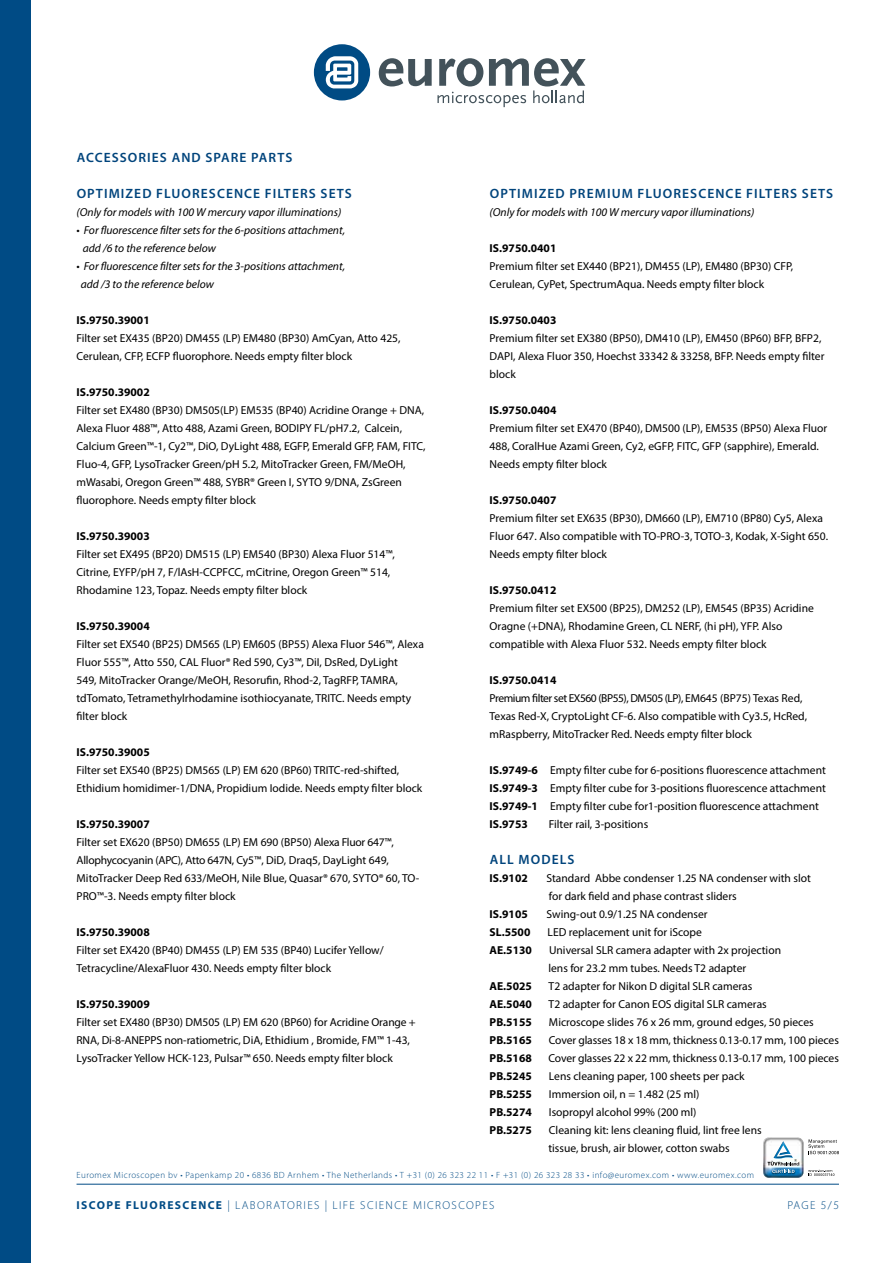
<style>
.page{position:relative;width:893px;height:1263px;background:#fff}
.page>*{position:absolute;margin:0;border:0;box-sizing:border-box;transform-origin:0 0}
.t1{font:600 13.5px "Myriad Pro";letter-spacing:.08em;color:#00447c}
.t2{font:11.55px/18px "Myriad Pro";color:#000}
.t3{font:700 11.55px "Myriad Pro";color:#000}
.t4{font:italic 11.55px/18px "Myriad Pro";color:#000}
.t5{font:300 11.55px "Myriad Pro";letter-spacing:.12em;color:#004b85}
.t6{font:300 9px "Myriad Pro";letter-spacing:.05em;color:#004b85}
.s1{font-weight:700}
</style>
<div class="page">
<div style="left:0;top:0;width:30px;height:1263px;background:#004b85"></div>
<svg style="left:314px;top:44px;width:56px;height:56px"></svg>
<svg style="left:379px;top:58px;width:207px;height:49px"></svg>
<svg style="left:763px;top:1137px;width:76px;height:41px"></svg>
<hr style="left:77px;top:1184px;width:762px;height:1px;background:#004b85">
<p class="t1" style="left:77px;top:149px;width:217px">ACCESSORIES AND SPARE PARTS</p>
<p class="t1" style="left:77px;top:185px;width:20px">OPTIMIZEDFLUORESCENCEFILTERSSETS</p>
<p class="t4" style="left:77px;top:203px;width:266px">(Only for models with 100 W mercury vapor illuminations)</p>
<p class="t4" style="left:83px;top:221px;width:264px;text-indent:-6px">• For fluorescence filter sets for the 6-positions attachment, add /6 to the reference below</p>
<p class="t4" style="left:81px;top:257px;width:266px;text-indent:-4px">• For fluorescence filter sets for the 3-positions attachment, add /3 to the reference below</p>
<p class="t3" style="left:77px;top:313px;width:75px">IS.9750.39001</p>
<p class="t2" style="left:77px;top:329px;width:326px">Filter set EX435 (BP20) DM455 (LP) EM480 (BP30) AmCyan, Atto 425,<br>Cerulean, CFP, ECFP fluorophore. Needs empty filter block</p>
<p class="t3" style="left:77px;top:385px;width:75px">IS.9750.39002</p>
<p class="t2" style="left:77px;top:401px;width:351px">Filter set EX480 (BP30) DM505(LP) EM535 (BP40) Acridine Orange + DNA, Alexa Fluor 488™, Atto 488, Azami Green, BODIPY FL/pH7.2, Calcein, Calcium Green™-1, Cy2™, DiO, DyLight 488, EGFP, Emerald GFP, FAM, FITC, Fluo-4, GFP, LysoTracker Green/pH 5.2, MitoTracker Green, FM/MeOH, mWasabi, Oregon Green™ 488, SYBR® Green I, SYTO 9/DNA, ZsGreen fluorophore. Needs empty filter block</p>
<p class="t3" style="left:77px;top:529px;width:75px">IS.9750.39003</p>
<p class="t2" style="left:77px;top:545px;width:320px">Filter set EX495 (BP20) DM515 (LP) EM540 (BP30) Alexa Fluor 514™,<br>Citrine, EYFP/pH 7, F/lAsH-CCPFCC, mCitrine, Oregon Green™ 514,<br>Rhodamine 123, Topaz. Needs empty filter block</p>
<p class="t3" style="left:77px;top:619px;width:75px">IS.9750.39004</p>
<p class="t2" style="left:77px;top:635px;width:349px">Filter set EX540 (BP25) DM565 (LP) EM605 (BP55) Alexa Fluor 546™, Alexa Fluor 555™, Atto 550, CAL Fluor® Red 590, Cy3™, DiI, DsRed, DyLight<br>549, MitoTracker Orange/MeOH, Resorufin, Rhod-2, TagRFP, TAMRA, tdTomato, Tetramethylrhodamine isothiocyanate, TRITC. Needs empty filter block</p>
<p class="t3" style="left:77px;top:744px;width:75px">IS.9750.39005</p>
<p class="t2" style="left:77px;top:761px;width:347px">Filter set EX540 (BP25) DM565 (LP) EM 620 (BP60) TRITC-red-shifted,<br>Ethidium homidimer-1/DNA, Propidium Iodide. Needs empty filter block</p>
<p class="t3" style="left:77px;top:816px;width:75px">IS.9750.39007</p>
<p class="t2" style="left:77px;top:833px;width:344px">Filter set EX620 (BP50) DM655 (LP) EM 690 (BP50) Alexa Fluor 647™, Allophycocyanin (APC), Atto 647N, Cy5™, DiD, Draq5, DayLight 649, MitoTracker Deep Red 633/MeOH, Nile Blue, Quasar® 670, SYTO® 60, TO-PRO™-3. Needs empty filter block</p>
<p class="t3" style="left:77px;top:924px;width:75px">IS.9750.39008</p>
<p class="t2" style="left:77px;top:941px;width:309px">Filter set EX420 (BP40) DM455 (LP) EM 535 (BP40) Lucifer Yellow/<br>Tetracycline/AlexaFluor 430. Needs empty filter block</p>
<p class="t3" style="left:77px;top:996px;width:75px">IS.9750.39009</p>
<p class="t2" style="left:77px;top:1013px;width:341px">Filter set EX480 (BP30) DM505 (LP) EM 620 (BP60) for Acridine Orange +<br>RNA, Di-8-ANEPPS non-ratiometric, DiA, Ethidium , Bromide, FM™ 1-43,<br>LysoTracker Yellow HCK-123, Pulsar™ 650. Needs empty filter block</p>
<p class="t1" style="left:490px;top:185px;width:20px">OPTIMIZEDPREMIUMFLUORESCENCEFILTERSSET</p>
<p class="t1" style="left:826px;top:185px;width:9px">S</p>
<p class="t4" style="left:490px;top:203px;width:266px">(Only for models with 100 W mercury vapor illuminations)</p>
<p class="t3" style="left:490px;top:241px;width:68px">IS.9750.0401</p>
<p class="t2" style="left:490px;top:257px;width:305px">Premium filter set EX440 (BP21), DM455 (LP), EM480 (BP30) CFP,<br>Cerulean, CyPet, SpectrumAqua. Needs empty filter block</p>
<p class="t3" style="left:490px;top:313px;width:68px">IS.9750.0403</p>
<p class="t2" style="left:490px;top:329px;width:336px">Premium filter set EX380 (BP50), DM410 (LP), EM450 (BP60) BFP, BFP2,<br>DAPI, Alexa Fluor 350, Hoechst 33342 &amp; 33258, BFP. Needs empty filter block</p>
<p class="t3" style="left:490px;top:403px;width:68px">IS.9750.0404</p>
<p class="t2" style="left:490px;top:419px;width:339px">Premium filter set EX470 (BP40), DM500 (LP), EM535 (BP50) Alexa Fluor<br>488, CoralHue Azami Green, Cy2, eGFP, FITC, GFP (sapphire), Emerald.<br>Needs empty filter block</p>
<p class="t3" style="left:490px;top:493px;width:68px">IS.9750.0407</p>
<p class="t2" style="left:490px;top:509px;width:340px">Premium filter set EX635 (BP30), DM660 (LP), EM710 (BP80) Cy5, Alexa<br>Fluor 647. Also compatible with TO-PRO-3, TOTO-3, Kodak, X-Sight 650.<br>Needs empty filter block</p>
<p class="t3" style="left:490px;top:583px;width:68px">IS.9750.0412</p>
<p class="t2" style="left:490px;top:599px;width:326px">Premium filter set EX500 (BP25), DM252 (LP), EM545 (BP35) Acridine<br>Oragne (+DNA), Rhodamine Green, CL NERF, (hi pH), YFP. Also compatible with Alexa Fluor 532. Needs empty filter block</p>
<p class="t3" style="left:490px;top:673px;width:68px">IS.9750.0414</p>
<p class="t2" style="left:490px;top:689px;width:319px">Premium filter set EX560 (BP55), DM505 (LP), EM645 (BP75) Texas Red,<br>Texas Red-X, CryptoLight CF-6. Also compatible with Cy3.5, HcRed, mRaspberry, MitoTracker Red. Needs empty filter block</p>
<p class="t2" style="left:490px;top:761px;width:338px"><span class="s1">IS.9749-6</span> Empty filter cube for 6-positions fluorescence attachment <span class="s1">IS.9749-3</span> Empty filter cube for 3-positions fluorescence attachment <span class="s1">IS.9749-1</span> Empty filter cube for1-position fluorescence attachment <span class="s1">IS.9753</span></p>
<p class="t2" style="left:549px;top:815px;width:101px">Filter rail, 3-positions</p>
<p class="t1" style="left:490px;top:851px;width:86px">ALL MODELS</p>
<p class="t3" style="left:490px;top:871px;width:40px">IS.9102</p>
<p class="t2" style="left:546px;top:869px;width:266px">Standard Abbe condenser 1.25 NA condenser with slot for dark field and phase contrast sliders</p>
<p class="t3" style="left:490px;top:907px;width:40px">IS.9105</p>
<p class="t2" style="left:547px;top:905px;width:163px">Swing-out 0.9/1.25 NA condenser</p>
<p class="t3" style="left:490px;top:925px;width:42px">SL.5500</p>
<p class="t2" style="left:548px;top:923px;width:156px">LED replacement unit for iScope</p>
<p class="t3" style="left:490px;top:943px;width:44px">AE.5130</p>
<p class="t2" style="left:548px;top:941px;width:234px">Universal SLR camera adapter with 2x projection lens for 23.2 mm tubes. Needs T2 adapter</p>
<p class="t3" style="left:490px;top:979px;width:44px">AE.5025</p>
<p class="t2" style="left:549px;top:977px;width:205px">T2 adapter for Nikon D digital SLR cameras</p>
<p class="t3" style="left:490px;top:997px;width:44px">AE.5040</p>
<p class="t2" style="left:549px;top:995px;width:220px">T2 adapter for Canon EOS digital SLR cameras</p>
<p class="t3" style="left:490px;top:1015px;width:44px">PB.5155</p>
<p class="t2" style="left:549px;top:1013px;width:266px">Microscope slides 76 x 26 mm, ground edges, 50 pieces</p>
<p class="t3" style="left:490px;top:1033px;width:44px">PB.5165</p>
<p class="t2" style="left:549px;top:1031px;width:292px">Cover glasses 18 x 18 mm, thickness 0.13-0.17 mm, 100 pieces</p>
<p class="t3" style="left:490px;top:1051px;width:44px">PB.5168</p>
<p class="t2" style="left:548px;top:1049px;width:292px">Cover glasses 22 x 22 mm, thickness 0.13-0.17 mm, 100 pieces</p>
<p class="t3" style="left:490px;top:1069px;width:44px">PB.5245</p>
<p class="t2" style="left:549px;top:1067px;width:197px">Lens cleaning paper, 100 sheets per pack</p>
<p class="t3" style="left:490px;top:1087px;width:44px">PB.5255</p>
<p class="t2" style="left:549px;top:1085px;width:152px">Immersion oil, n = 1.482 (25 ml)</p>
<p class="t3" style="left:490px;top:1105px;width:44px">PB.5274</p>
<p class="t2" style="left:549px;top:1103px;width:149px">Isopropyl alcohol 99% (200 ml)</p>
<p class="t3" style="left:490px;top:1123px;width:44px">PB.5275</p>
<p class="t2" style="left:548px;top:1121px;width:215px">Cleaning kit: lens cleaning fluid, lint free lens tissue, brush, air blower, cotton swabs</p>
<p class="t6" style="left:77px;top:1169px;width:679px">Euromex Microscopen bv • Papenkamp 20 • 6836 BD Arnhem • The Netherlands • T +31 (0) 26 323 22 11 • F +31 (0) 26 323 28 33 • info@euromex.com • www.euromex.com</p>
<p class="t5" style="left:77px;top:1198px;width:420px"><span class="s1">ISCOPE FLUORESCENCE</span> | LABORATORIES | LIFE SCIENCE MICROSCOPES</p>
<p class="t5" style="left:787px;top:1198px;width:53px">PAGE 5/5</p>
</div>
